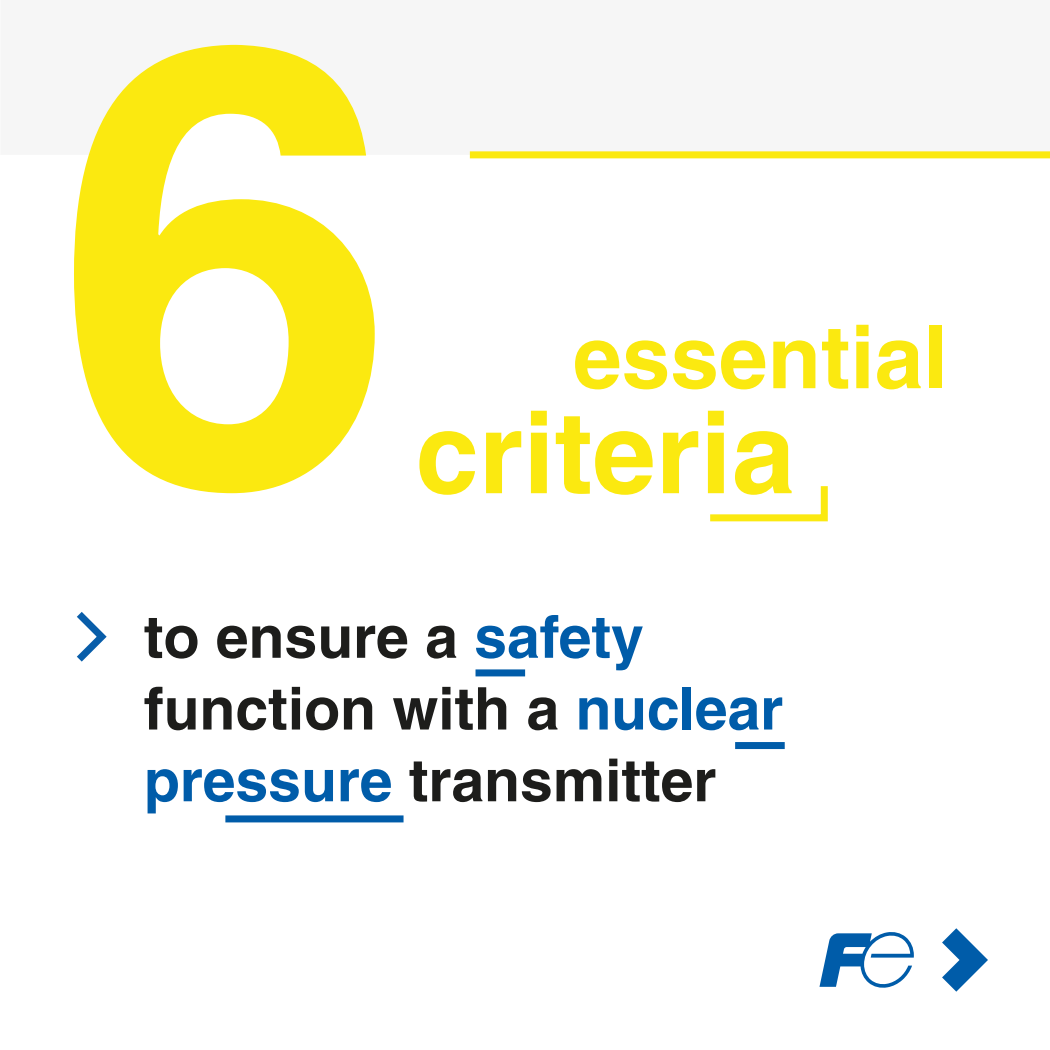
<style>
.page{position:relative;width:1050px;height:1050px;background:#fff}
.page>*{position:absolute;margin:0;border:0;box-sizing:border-box;transform-origin:0 0}
.t1{font:700 113.75px "Helvetica LT Pro";color:#fbe910}
.t2{font:700 87.5px "Helvetica LT Pro";color:#fbe910}
.t3{font:700 58.89px/71.8px "Helvetica LT Pro";color:#1d1d1b}
.s1{color:#005ca9}
</style>
<div class="page">
<svg style="left:942px;top:928px;width:46px;height:64px"></svg>
<svg style="left:819px;top:932px;width:95px;height:56px"></svg>
<svg style="left:74px;top:45px;width:301px;height:448px;fill:#fbe910"></svg>
<svg style="left:77px;top:612px;width:30px;height:50px"></svg>
<div style="left:470px;top:151px;width:580px;height:7px;background:#fbe910"></div>
<svg style="left:710px;top:486px;width:118px;height:36px"></svg>
<div style="left:735px;top:742px;width:50px;height:7px;background:#005ca9"></div>
<div style="left:476px;top:669px;width:49px;height:7px;background:#005ca9"></div>
<div style="left:225px;top:815px;width:179px;height:7px;background:#005ca9"></div>
<h2 class="t2" style="left:573px;top:304px;width:376px">essential</h2>
<h1 class="t1" style="left:416px;top:384px;width:381px">criteria</h1>
<p class="t3" style="left:144px;top:601px;width:641px">to ensure a <span class="s1">safety </span>function with a <span class="s1">nuclear pressure</span> transmitter</p>
</div>
